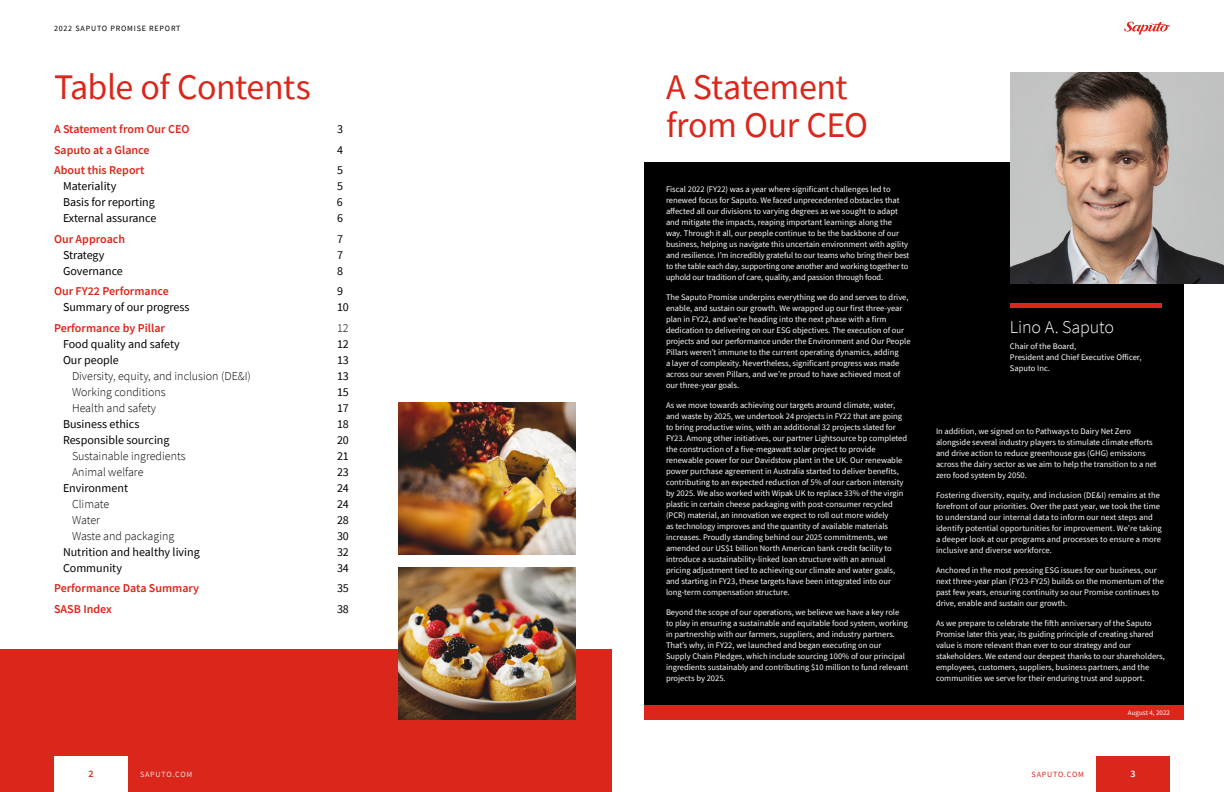
<style>
.page{position:relative;width:1224px;height:792px;background:#fff}
.page>*{position:absolute;margin:0;border:0;box-sizing:border-box;transform-origin:0 0}
.CONT-Titre_Niv01{font:36px/38px "Source Sans Pro";letter-spacing:-.015em;color:#db261b}
.CONT-Titre_Niv01_WH{font:300 18px "Source Sans Pro";letter-spacing:-.01em;color:#fff}
.Table_of_content{font:12px "Source Sans Pro";color:#000}
.Table_of_content-2{font:300 12px "Source Sans Pro";color:#000}
.Table_of_content-3{font:600 12px "Source Sans Pro";color:#db261b}
.t1{font:600 10px "Source Sans Pro";color:#fff}
.PAG-Numero{font:600 10px "Source Sans Pro";color:#db261b}
.Cont__8_5_pt_WH{font:8.5px/11px "Source Sans Pro";color:#fff}
.t2{font:8px "Source Sans Pro";letter-spacing:.1em;color:#000}
.t3{font:8px "Source Sans Pro";letter-spacing:.1em;color:#db261b}
.PAG-Web{font:8px "Source Sans Pro";letter-spacing:.1em;color:#e3e3e3}
.Cont__8_5_pt_WH-2{font:7px "Source Sans Pro";color:#fff}
</style>
<div class="page">
<div style="left:644px;top:162px;width:540px;height:543px;background:#000"></div>
<div style="left:0;top:650px;width:612px;height:142px;background:#db261b"></div>
<div style="left:644px;top:705px;width:540px;height:15px;background:#db261b"></div>
<img style="left:1010px;top:72px;width:214px;height:212px">
<div style="left:1096px;top:756px;width:74px;height:36px;background:#db261b"></div>
<div style="left:54px;top:756px;width:74px;height:36px;background:#fff"></div>
<div style="left:1010px;top:303px;width:151px;height:5px;background:#db261b"></div>
<img style="left:398px;top:567px;width:178px;height:153px">
<img style="left:398px;top:402px;width:178px;height:153px">
<svg style="left:1124px;top:22px;width:46px;height:13px"></svg>
<p class="t2" style="left:54px;top:24px;width:128px">2022 SAPUTO PROMISE REPORT</p>
<p class="CONT-Titre_Niv01" style="left:54px;top:68px;width:258px">Table of Contents</p>
<p class="Table_of_content-3" style="left:54px;top:121px;width:137px">A Statement from Our CEO</p>
<p class="Table_of_content" style="left:337px;top:121px;width:7px">3</p>
<p class="Table_of_content-3" style="left:54px;top:142px;width:97px">Saputo at a Glance</p>
<p class="Table_of_content" style="left:337px;top:142px;width:7px">4</p>
<p class="Table_of_content-3" style="left:54px;top:162px;width:92px">About this Report</p>
<p class="Table_of_content" style="left:337px;top:162px;width:7px">5</p>
<p class="Table_of_content" style="left:63px;top:178px;width:55px">Materiality</p>
<p class="Table_of_content" style="left:337px;top:178px;width:7px">5</p>
<p class="Table_of_content" style="left:63px;top:194px;width:93px">Basis for reporting</p>
<p class="Table_of_content" style="left:337px;top:194px;width:7px">6</p>
<p class="Table_of_content" style="left:63px;top:210px;width:95px">External assurance</p>
<p class="Table_of_content" style="left:337px;top:210px;width:7px">6</p>
<p class="Table_of_content-3" style="left:54px;top:231px;width:73px">Our Approach</p>
<p class="Table_of_content" style="left:337px;top:231px;width:7px">7</p>
<p class="Table_of_content" style="left:63px;top:247px;width:43px">Strategy</p>
<p class="Table_of_content" style="left:337px;top:247px;width:7px">7</p>
<p class="Table_of_content" style="left:63px;top:263px;width:61px">Governance</p>
<p class="Table_of_content" style="left:337px;top:263px;width:7px">8</p>
<p class="Table_of_content-3" style="left:54px;top:283px;width:116px">Our FY22 Performance</p>
<p class="Table_of_content" style="left:337px;top:283px;width:7px">9</p>
<p class="Table_of_content" style="left:63px;top:299px;width:128px">Summary of our progress</p>
<p class="Table_of_content" style="left:337px;top:299px;width:13px">10</p>
<p class="Table_of_content-3" style="left:54px;top:320px;width:113px">Performance by Pillar</p>
<p class="Table_of_content-2" style="left:337px;top:320px;width:13px">12</p>
<p class="Table_of_content" style="left:63px;top:336px;width:118px">Food quality and safety</p>
<p class="Table_of_content" style="left:337px;top:336px;width:13px">12</p>
<p class="Table_of_content" style="left:63px;top:352px;width:57px">Our people</p>
<p class="Table_of_content" style="left:337px;top:352px;width:13px">13</p>
<p class="Table_of_content-2" style="left:72px;top:368px;width:180px">Diversity, equity, and inclusion (DE&amp;I)</p>
<p class="Table_of_content" style="left:337px;top:368px;width:13px">13</p>
<p class="Table_of_content-2" style="left:72px;top:384px;width:95px">Working conditions</p>
<p class="Table_of_content" style="left:337px;top:384px;width:13px">15</p>
<p class="Table_of_content-2" style="left:72px;top:400px;width:86px">Health and safety</p>
<p class="Table_of_content" style="left:337px;top:400px;width:13px">17</p>
<p class="Table_of_content" style="left:63px;top:416px;width:78px">Business ethics</p>
<p class="Table_of_content" style="left:337px;top:416px;width:13px">18</p>
<p class="Table_of_content" style="left:63px;top:432px;width:108px">Responsible sourcing</p>
<p class="Table_of_content" style="left:337px;top:432px;width:13px">20</p>
<p class="Table_of_content-2" style="left:72px;top:448px;width:115px">Sustainable ingredients</p>
<p class="Table_of_content" style="left:337px;top:448px;width:13px">21</p>
<p class="Table_of_content-2" style="left:72px;top:464px;width:73px">Animal welfare</p>
<p class="Table_of_content" style="left:337px;top:464px;width:13px">23</p>
<p class="Table_of_content" style="left:63px;top:480px;width:67px">Environment</p>
<p class="Table_of_content" style="left:337px;top:480px;width:13px">24</p>
<p class="Table_of_content-2" style="left:72px;top:496px;width:39px">Climate</p>
<p class="Table_of_content" style="left:337px;top:496px;width:13px">24</p>
<p class="Table_of_content-2" style="left:72px;top:512px;width:29px">Water</p>
<p class="Table_of_content" style="left:337px;top:512px;width:13px">28</p>
<p class="Table_of_content-2" style="left:72px;top:528px;width:104px">Waste and packaging</p>
<p class="Table_of_content" style="left:337px;top:528px;width:13px">30</p>
<p class="Table_of_content" style="left:63px;top:544px;width:138px">Nutrition and healthy living</p>
<p class="Table_of_content" style="left:337px;top:544px;width:13px">32</p>
<p class="Table_of_content" style="left:63px;top:560px;width:60px">Community</p>
<p class="Table_of_content" style="left:337px;top:560px;width:13px">34</p>
<p class="Table_of_content-3" style="left:54px;top:580px;width:147px">Performance Data Summary</p>
<p class="Table_of_content" style="left:337px;top:580px;width:13px">35</p>
<p class="Table_of_content-3" style="left:54px;top:601px;width:59px">SASB Index</p>
<p class="Table_of_content" style="left:337px;top:601px;width:13px">38</p>
<p class="PAG-Numero" style="left:88px;top:767px;width:7px">2</p>
<p class="PAG-Web" style="left:140px;top:769px;width:54px">SAPUTO.COM</p>
<p class="CONT-Titre_Niv01" style="left:666px;top:68px;width:203px">A Statement from Our CEO</p>
<p class="Cont__8_5_pt_WH" style="left:666px;top:184px;width:245px">Fiscal 2022 (FY22) was a year where significant challenges led to renewed focus for Saputo. We faced unprecedented obstacles that affected all our divisions to varying degrees as we sought to adapt and mitigate the impacts, reaping important learnings along the way. Through it all, our people continue to be the backbone of our business, helping us navigate this uncertain environment with agility and resilience. I’m incredibly grateful to our teams who bring their best to the table each day, supporting one another and working together to uphold our tradition of care, quality, and passion through food.</p>
<p class="Cont__8_5_pt_WH" style="left:666px;top:292px;width:246px">The Saputo Promise underpins everything we do and serves to drive, enable, and sustain our growth. We wrapped up our first three-year plan in FY22, and we’re heading into the next phase with a firm dedication to delivering on our ESG objectives. The execution of our projects and our performance under the Environment and Our People Pillars weren’t immune to the current operating dynamics, adding<br>a layer of complexity. Nevertheless, significant progress was made across our seven Pillars, and we’re proud to have achieved most of our three-year goals.</p>
<p class="Cont__8_5_pt_WH" style="left:666px;top:400px;width:243px">As we move towards achieving our targets around climate, water, and waste by 2025, we undertook 24 projects in FY22 that are going to bring productive wins, with an additional 32 projects slated for FY23. Among other initiatives, our partner Lightsource bp completed the construction of a five-megawatt solar project to provide renewable power for our Davidstow plant in the UK. Our renewable power purchase agreement in Australia started to deliver benefits, contributing to an expected reduction of 5% of our carbon intensity by 2025. We also worked with Wipak UK to replace 33% of the virgin plastic in certain cheese packaging with post-consumer recycled (PCR) material, an innovation we expect to roll out more widely<br>as technology improves and the quantity of available materials increases. Proudly standing behind our 2025 commitments, we amended our US$1 billion North American bank credit facility to introduce a sustainability-linked loan structure with an annual pricing adjustment tied to achieving our climate and water goals, and starting in FY23, these targets have been integrated into our long-term compensation structure.</p>
<p class="Cont__8_5_pt_WH" style="left:666px;top:607px;width:244px">Beyond the scope of our operations, we believe we have a key role to play in ensuring a sustainable and equitable food system, working in partnership with our farmers, suppliers, and industry partners.<br>That’s why, in FY22, we launched and began executing on our<br>Supply Chain Pledges, which include sourcing 100% of our principal ingredients sustainably and contributing $10 million to fund relevant projects by 2025.</p>
<p class="CONT-Titre_Niv01_WH" style="left:1010px;top:316px;width:106px">Lino A. Saputo</p>
<p class="Cont__8_5_pt_WH" style="left:1010px;top:340px;width:133px">Chair of the Board,<br>President and Chief Executive Officer,<br>Saputo Inc.</p>
<p class="Cont__8_5_pt_WH" style="left:936px;top:426px;width:222px">In addition, we signed on to Pathways to Dairy Net Zero alongside several industry players to stimulate climate efforts and drive action to reduce greenhouse gas (GHG) emissions across the dairy sector as we aim to help the transition to a net zero food system by 2050.</p>
<p class="Cont__8_5_pt_WH" style="left:936px;top:490px;width:227px">Fostering diversity, equity, and inclusion (DE&amp;I) remains at the forefront of our priorities. Over the past year, we took the time to understand our internal data to inform our next steps and identify potential opportunities for improvement. We’re taking a deeper look at our programs and processes to ensure a more inclusive and diverse workforce.</p>
<p class="Cont__8_5_pt_WH" style="left:936px;top:565px;width:230px">Anchored in the most pressing ESG issues for our business, our next three-year plan (FY23-FY25) builds on the momentum of the past few years, ensuring continuity so our Promise continues to drive, enable and sustain our growth.</p>
<p class="Cont__8_5_pt_WH" style="left:936px;top:618px;width:230px">As we prepare to celebrate the fifth anniversary of the Saputo Promise later this year, its guiding principle of creating shared value is more relevant than ever to our strategy and our stakeholders. We extend our deepest thanks to our shareholders, employees, customers, suppliers, business partners, and the communities we serve for their enduring trust and support.</p>
<p class="Cont__8_5_pt_WH-2" style="left:1128px;top:708px;width:44px">August 4, 2022</p>
<p class="t3" style="left:1032px;top:769px;width:54px">SAPUTO.COM</p>
<p class="t1" style="left:1130px;top:767px;width:7px">3</p>
</div>
